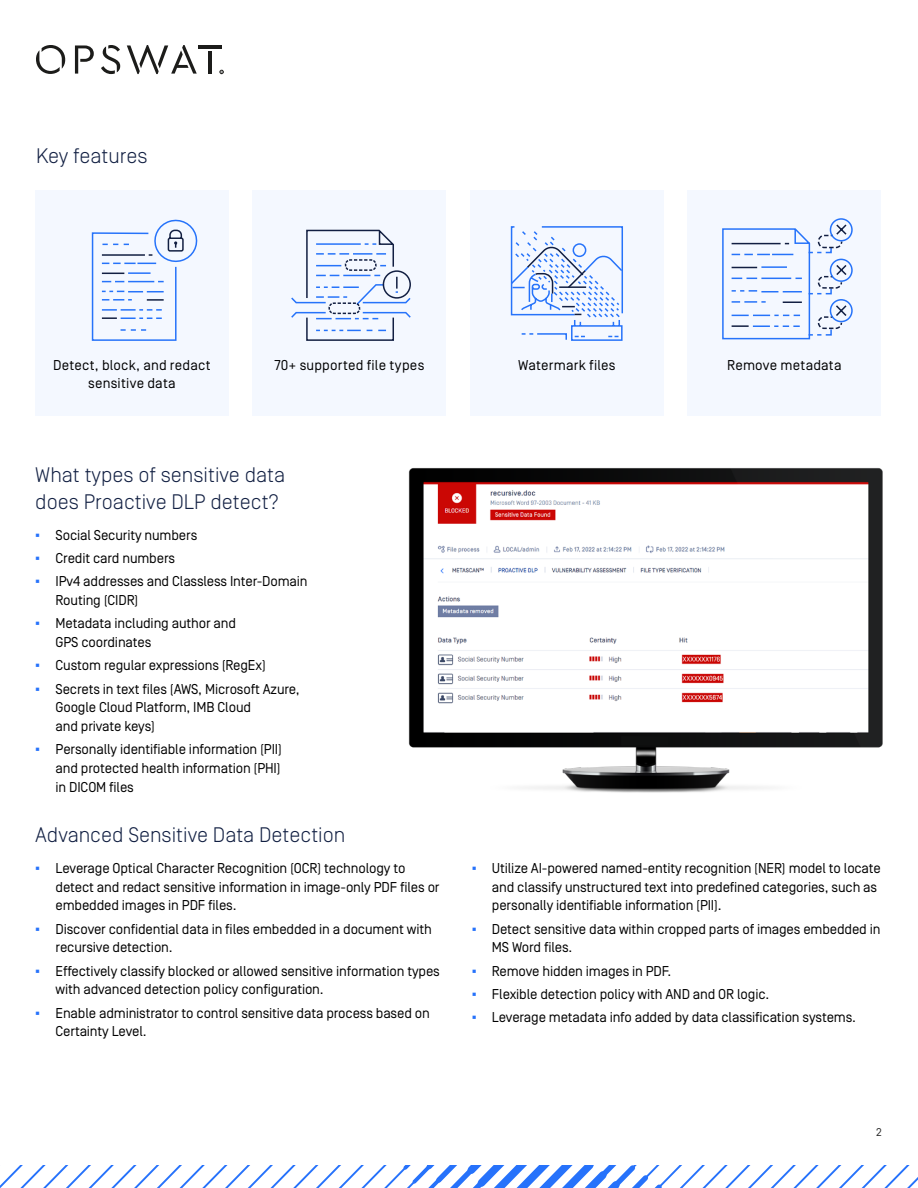
<style>
.page{position:relative;width:918px;height:1188px;background:#fff}
.page>*{position:absolute;margin:0;border:0;box-sizing:border-box;transform-origin:0 0}
.t1{font:300 21px/27px "Simplon Norm";color:#111f42}
.t2{font:14.25px/18.8px "Simplon Norm";letter-spacing:-.01em;color:#000}
.t3{font:14.25px/18px "Simplon Norm";letter-spacing:.015em;color:#000;text-align:center}
.t4{font:11.25px "Simplon Norm";color:#282828}
.s1{font-family:"Arial";color:#2672fb}
</style>
<div class="page">
<svg style="left:0;top:1165px;width:918px;height:23px"></svg>
<svg style="left:36px;top:45px;width:29px;height:29px"></svg>
<svg style="left:75px;top:45px;width:19px;height:29px"></svg>
<svg style="left:101px;top:45px;width:19px;height:29px"></svg>
<svg style="left:127px;top:45px;width:70px;height:29px"></svg>
<hr style="left:199px;top:45px;width:23px;height:4px;background:#1c1c1a">
<hr style="left:208px;top:51px;width:4px;height:23px;background:#1c1c1a">
<svg style="left:219px;top:70px;width:5px;height:4px"></svg>
<div style="left:35px;top:190px;width:193px;height:226px;background:#f4f8ff"></div>
<div style="left:253px;top:190px;width:193px;height:226px;background:#f4f8ff"></div>
<div style="left:470px;top:190px;width:194px;height:226px;background:#f4f8ff"></div>
<div style="left:688px;top:190px;width:193px;height:226px;background:#f4f8ff"></div>
<svg style="left:291px;top:229px;width:120px;height:112px"></svg>
<svg style="left:91px;top:219px;width:107px;height:122px"></svg>
<svg style="left:510px;top:226px;width:113px;height:115px"></svg>
<div style="left:830px;top:218px;width:23px;height:23px;border:2px solid #2673fa;border-radius:50%"></div>
<div style="left:830px;top:259px;width:23px;height:23px;border:2px solid #2673fa;border-radius:50%"></div>
<div style="left:830px;top:299px;width:23px;height:23px;border:2px solid #2673fa;border-radius:50%"></div>
<svg style="left:722px;top:223px;width:126px;height:117px"></svg>
<img style="left:408px;top:468px;width:475px;height:325px">
<h1 class="t1" style="left:36px;top:142px;width:113px">Key features</h1>
<p class="t3" style="left:53px;top:356px;width:159px">Detect, block, and redact sensitive data</p>
<p class="t3" style="left:274px;top:356px;width:151px">70+ supported file types</p>
<p class="t3" style="left:518px;top:356px;width:99px">Watermark files</p>
<p class="t3" style="left:727px;top:356px;width:116px">Remove metadata</p>
<h1 class="t1" style="left:35px;top:462px;width:251px">What types of sensitive data does Proactive DLP detect?</h1>
<p class="t2" style="left:35px;top:526px;width:164px"><span class="s1">▪</span> Social Security numbers</p>
<p class="t2" style="left:35px;top:549px;width:141px"><span class="s1">▪</span> Credit card numbers</p>
<p class="t2" style="left:56px;top:572px;width:254px;text-indent:-20px"><span class="s1">▪</span> IPv4 addresses and Classless Inter-Domain<br>Routing (CIDR)</p>
<p class="t2" style="left:56px;top:614px;width:182px;text-indent:-20px"><span class="s1">▪</span> Metadata including author and<br>GPS coordinates</p>
<p class="t2" style="left:35px;top:656px;width:232px"><span class="s1">▪</span> Custom regular expressions (RegEx)</p>
<p class="t2" style="left:56px;top:680px;width:246px;text-indent:-20px"><span class="s1">▪</span> Secrets in text files (AWS, Microsoft Azure,<br>Google Cloud Platform, IMB Cloud<br>and private keys)</p>
<p class="t2" style="left:56px;top:740px;width:228px;text-align:justify;text-indent:-20px"><span class="s1">▪</span> Personally identifiable information (PII) and protected health information (PHI) in DICOM files</p>
<h1 class="t1" style="left:35px;top:822px;width:312px">Advanced Sensitive Data Detection</h1>
<p class="t2" style="left:56px;top:859px;width:386px;text-indent:-20px"><span class="s1">▪</span> Leverage Optical Character Recognition (OCR) technology to detect and redact sensitive information in image-only PDF files or embedded images in PDF files.</p>
<p class="t2" style="left:56px;top:920px;width:378px;text-indent:-20px"><span class="s1">▪</span> Discover confidential data in files embedded in a document with recursive detection.</p>
<p class="t2" style="left:56px;top:962px;width:386px;text-indent:-20px"><span class="s1">▪</span> Effectively classify blocked or allowed sensitive information types with advanced detection policy configuration.</p>
<p class="t2" style="left:56px;top:1004px;width:376px;text-indent:-20px"><span class="s1">▪</span> Enable administrator to control sensitive data process based on<br>Certainty Level.</p>
<p class="t2" style="left:492px;top:859px;width:391px;text-indent:-20px"><span class="s1">▪</span> Utilize AI-powered named-entity recognition (NER) model to locate and classify unstructured text into predefined categories, such as personally identifiable information (PII).</p>
<p class="t2" style="left:492px;top:920px;width:390px;text-indent:-20px"><span class="s1">▪</span> Detect sensitive data within cropped parts of images embedded in<br>MS Word files.</p>
<p class="t2" style="left:472px;top:962px;width:201px"><span class="s1">▪</span> Remove hidden images in PDF.</p>
<p class="t2" style="left:472px;top:985px;width:299px"><span class="s1">▪</span> Flexible detection policy with AND and OR logic.</p>
<p class="t2" style="left:472px;top:1008px;width:386px"><span class="s1">▪</span> Leverage metadata info added by data classification systems.</p>
<p class="t4" style="left:876px;top:1126px;width:7px">2</p>
</div>
